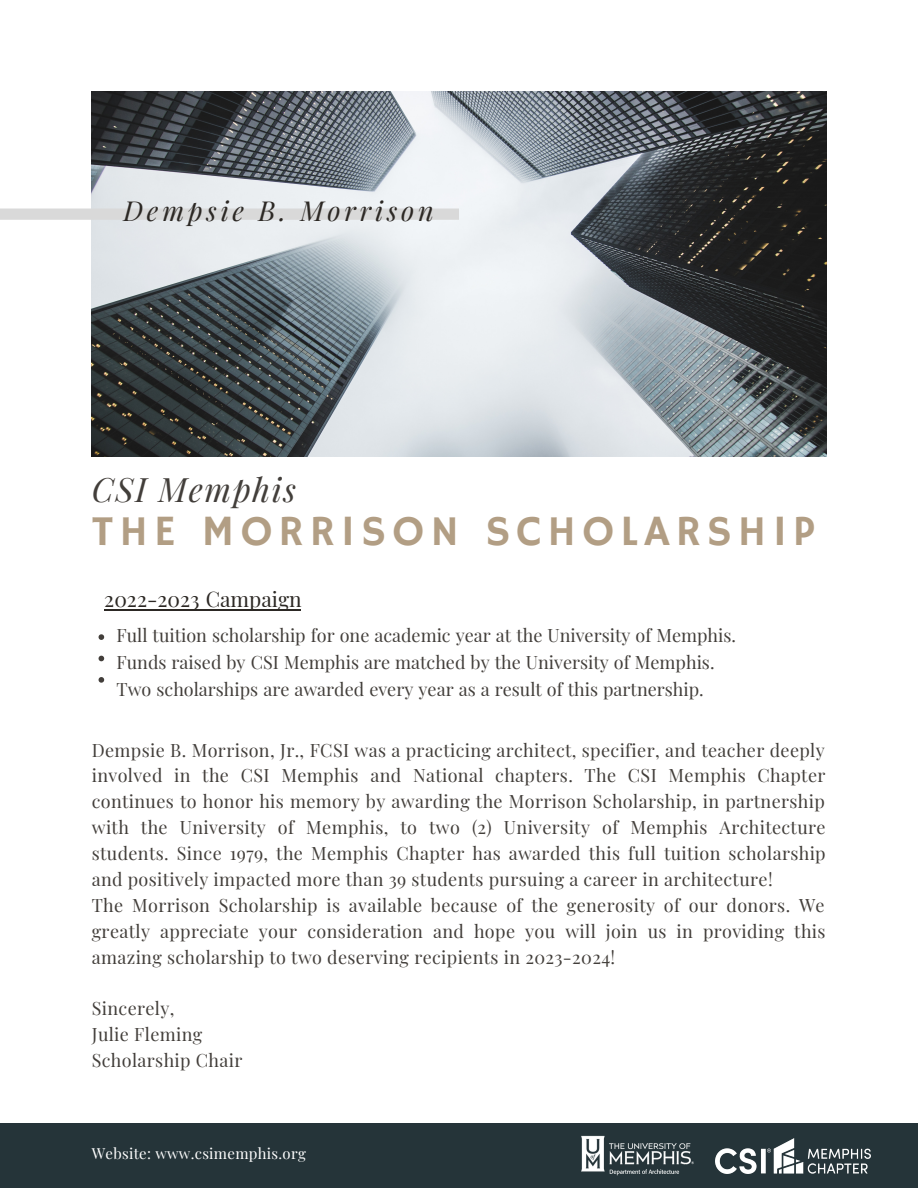
<style>
.page{position:relative;width:918px;height:1188px;background:#fff}
.page>*{position:absolute;margin:0;border:0;box-sizing:border-box;transform-origin:0 0}
.t1{font:43.05px "Hammersmith One";letter-spacing:.14em;color:#b29e84}
.t2{font:italic 33px "Playfair Display";letter-spacing:.05em;color:#423e3a}
.t3{font:italic 27px "Playfair Display";letter-spacing:.14em;color:#2c2824}
.t4{font:21px "Playfair Display";color:#2c2824}
.t5{font:18px/26px "Playfair Display";letter-spacing:.02em;color:#423e3a}
.t6{font:18px/27px "Playfair Display";color:#423e3a}
.t7{font:14.85px "Playfair Display";letter-spacing:.02em;color:#fff}
</style>
<div class="page">
<div style="left:0;top:1123px;width:918px;height:65px;background:#253439"></div>
<img style="left:581px;top:1135px;width:113px;height:41px">
<img style="left:715px;top:1138px;width:156px;height:35px">
<svg style="left:99px;top:634px;width:5px;height:6px"></svg>
<svg style="left:99px;top:656px;width:5px;height:5px"></svg>
<svg style="left:99px;top:677px;width:5px;height:6px"></svg>
<img style="left:92px;top:92px;width:734px;height:364px">
<div style="left:0;top:209px;width:459px;height:11px;background:#d9d9d9"></div>
<hr style="left:105px;top:610px;width:196px;height:1px;background:#2c2824">
<h3 class="t3" style="left:124px;top:192px;width:312px">Dempsie B. Morrison</h3>
<h2 class="t2" style="left:92px;top:466px;width:206px">CSI Memphis</h2>
<h1 class="t1" style="left:92px;top:506px;width:724px">THE MORRISON SCHOLARSHIP</h1>
<p class="t4" style="left:104px;top:584px;width:199px">2022-2023 Campaign</p>
<p class="t6" style="left:117px;top:621px;width:621px">Full tuition scholarship for one academic year at the University of Memphis.<br>Funds raised by CSI Memphis are matched by the University of Memphis.<br>Two scholarships are awarded every year as a result of this partnership.</p>
<p class="t5" style="left:92px;top:736px;width:735px">Dempsie B. Morrison, Jr., FCSI was a practicing architect, specifier, and teacher deeply involved in the CSI Memphis and National chapters. The CSI Memphis Chapter continues to honor his memory by awarding the Morrison Scholarship, in partnership with the University of Memphis, to two (2) University of Memphis Architecture students. Since 1979, the Memphis Chapter has awarded this full tuition scholarship and positively impacted more than 39 students pursuing a career in architecture!<br>The Morrison Scholarship is available because of the generosity of our donors. We greatly appreciate your consideration and hope you will join us in providing this amazing scholarship to two deserving recipients in 2023-2024!</p>
<p class="t5" style="left:92px;top:995px;width:152px">Sincerely,<br>Julie Fleming<br>Scholarship Chair</p>
<p class="t7" style="left:92px;top:1143px;width:216px">Website: www.csimemphis.org</p>
</div>
